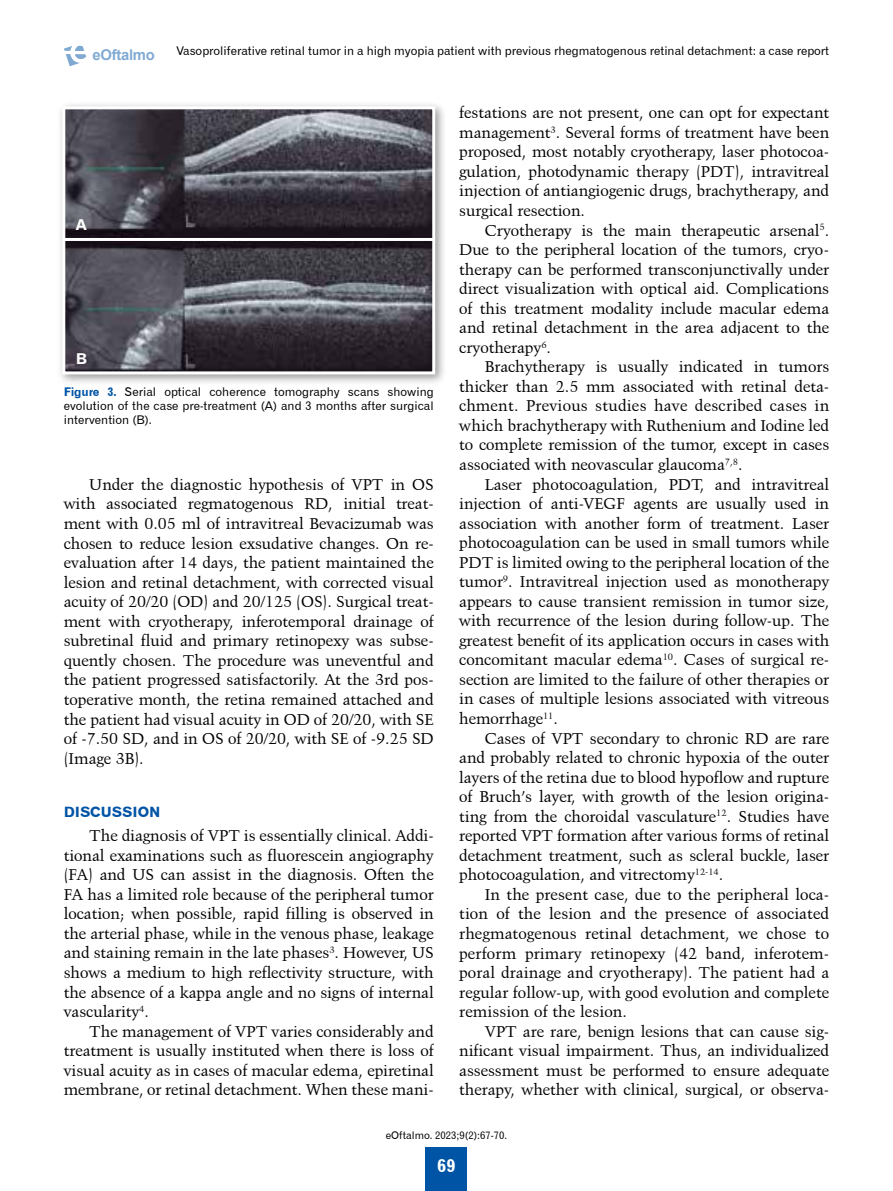
<style>
.page{position:relative;width:893px;height:1191px;background:#fff}
.page>*{position:absolute;margin:0;border:0;box-sizing:border-box;transform-origin:0 0}
.t1{font:18px "Gothic 720 BT Bold B";color:#fff}
.t2{font:15.75px/19.5px "Kuenstler 480 BT";color:#000;text-align:justify}
.t3{font:15px "Gothic 720 BT Bold B";color:#fff}
.t4{font:700 14.85px "Arial";letter-spacing:-.02em;color:#0054a6}
.t5{font:14.25px "Gothic 720 BT Bold B";color:#0054a6}
.t6{font:12px/14.2px "Gothic 720 BT Roman B";color:#000;text-align:justify}
.t7{font:10.5px "Gothic 720 BT Roman B";color:#000}
.s1{font-family:"Gothic 720 BT Bold B";color:#0054a6}
</style>
<div class="page">
<div style="left:426px;top:1147px;width:41px;height:44px;background:#0054a6"></div>
<svg style="left:64px;top:45px;width:22px;height:21px"></svg>
<div style="left:57px;top:101px;width:389px;height:284px;background:#000;opacity:.4"></div>
<img style="left:66px;top:110px;width:365px;height:260px">
<div style="left:62px;top:106px;width:373px;height:268px;border:3px solid #fff"></div>
<hr style="left:62px;top:238px;width:372px;height:3px;background:#fff">
<p class="t4" style="left:93px;top:44px;width:64px">eOftalmo</p>
<p class="t6" style="left:176px;top:43px;width:654px">Vasoproliferative retinal tumor in a high myopia patient with previous rhegmatogenous retinal detachment: a case report</p>
<p class="t3" style="left:76px;top:216px;width:13px">A</p>
<p class="t3" style="left:76px;top:349px;width:13px">B</p>
<p class="t6" style="left:64px;top:384px;width:371px"><span class="s1">Figure 3.</span> Serial optical coherence tomography scans showing evolution of the case pre-treatment (A) and 3 months after surgical intervention (B).</p>
<p class="t2" style="left:64px;top:474px;width:371px;text-align:left;text-indent:26px">Under the diagnostic hypothesis of VPT in OS with associated regmatogenous RD, initial treat&shy;ment with 0.05 ml of intravitreal Bevacizumab was chosen to reduce lesion exsudative changes. On re&shy;evaluation after 14 days, the patient maintained the lesion and retinal detachment, with corrected visual acuity of 20/20 (OD) and 20/125 (OS). Surgical treat&shy;ment with cryotherapy, inferotemporal drainage of subretinal fluid and primary retinopexy was subse&shy;quently chosen. The procedure was uneventful and the patient progressed satisfactorily. At the 3rd pos&shy;toperative month, the retina remained attached and the patient had visual acuity in OD of 20/20, with SE of -7.50 SD, and in OS of 20/20, with SE of -9.25 SD (Image 3B).</p>
<p class="t5" style="left:64px;top:803px;width:98px">DISCUSSION</p>
<p class="t2" style="left:64px;top:825px;width:371px;text-indent:26px">The diagnosis of VPT is essentially clinical. Addi&shy;tional examinations such as fluorescein angiography (FA) and US can assist in the diagnosis. Often the FA has a limited role because of the peripheral tumor location; when possible, rapid filling is observed in the arterial phase, while in the venous phase, leakage and staining remain in the late phases<sup>3</sup>. However, US shows a medium to high reflectivity structure, with the absence of a kappa angle and no signs of internal vascularity<sup>4</sup>.</p>
<p class="t2" style="left:64px;top:1021px;width:371px;text-indent:26px">The management of VPT varies considerably and treatment is usually instituted when there is loss of visual acuity as in cases of macular edema, epiretinal membrane, or retinal detachment. When these mani-</p>
<p class="t2" style="left:459px;top:103px;width:371px">festations are not present, one can opt for expectant management<sup>3</sup>. Several forms of treatment have been proposed, most notably cryotherapy, laser photocoa&shy;gulation, photodynamic therapy (PDT), intravitreal injection of antiangiogenic drugs, brachytherapy, and surgical resection.</p>
<p class="t2" style="left:459px;top:220px;width:371px;text-indent:26px">Cryotherapy is the main therapeutic arsenal<sup>5</sup>.<br>Due to the peripheral location of the tumors, cryo&shy;therapy can be performed transconjunctivally under direct visualization with optical aid. Complications of this treatment modality include macular edema and retinal detachment in the area adjacent to the cryotherapy<sup>6</sup>.</p>
<p class="t2" style="left:459px;top:357px;width:371px;text-indent:26px">Brachytherapy is usually indicated in tumors thicker than 2.5 mm associated with retinal deta&shy;chment. Previous studies have described cases in which brachytherapy with Ruthenium and Iodine led to complete remission of the tumor, except in cases associated with neovascular glaucoma<sup>7,8</sup>.</p>
<p class="t2" style="left:459px;top:474px;width:371px;text-indent:26px">Laser photocoagulation, PDT, and intravitreal injection of anti-VEGF agents are usually used in association with another form of treatment. Laser photocoagulation can be used in small tumors while PDT is limited owing to the peripheral location of the tumor<sup>9</sup>. Intravitreal injection used as monotherapy appears to cause transient remission in tumor size, with recurrence of the lesion during follow-up. The greatest benefit of its application occurs in cases with concomitant macular edema<sup>10</sup>. Cases of surgical re&shy;section are limited to the failure of other therapies or in cases of multiple lesions associated with vitreous hemorrhage<sup>11</sup>.</p>
<p class="t2" style="left:459px;top:728px;width:371px;text-indent:26px">Cases of VPT secondary to chronic RD are rare and probably related to chronic hypoxia of the outer layers of the retina due to blood hypoflow and rupture of Bruch’s layer, with growth of the lesion origina&shy;ting from the choroidal vasculature<sup>12</sup>. Studies have reported VPT formation after various forms of retinal detachment treatment, such as scleral buckle, laser photocoagulation, and vitrectomy<sup>12-14</sup>.</p>
<p class="t2" style="left:459px;top:884px;width:371px;text-indent:26px">In the present case, due to the peripheral loca&shy;tion of the lesion and the presence of associated rhegmatogenous retinal detachment, we chose to perform primary retinopexy (42 band, inferotem&shy;poral drainage and cryotherapy). The patient had a regular follow-up, with good evolution and complete remission of the lesion.</p>
<p class="t2" style="left:459px;top:1021px;width:371px;text-indent:26px">VPT are rare, benign lesions that can cause sig&shy;nificant visual impairment. Thus, an individualized assessment must be performed to ensure adequate therapy, whether with clinical, surgical, or observa-</p>
<p class="t7" style="left:386px;top:1129px;width:123px">eOftalmo. 2023;9(2):67-70.</p>
<p class="t1" style="left:437px;top:1154px;width:20px">69</p>
</div>
